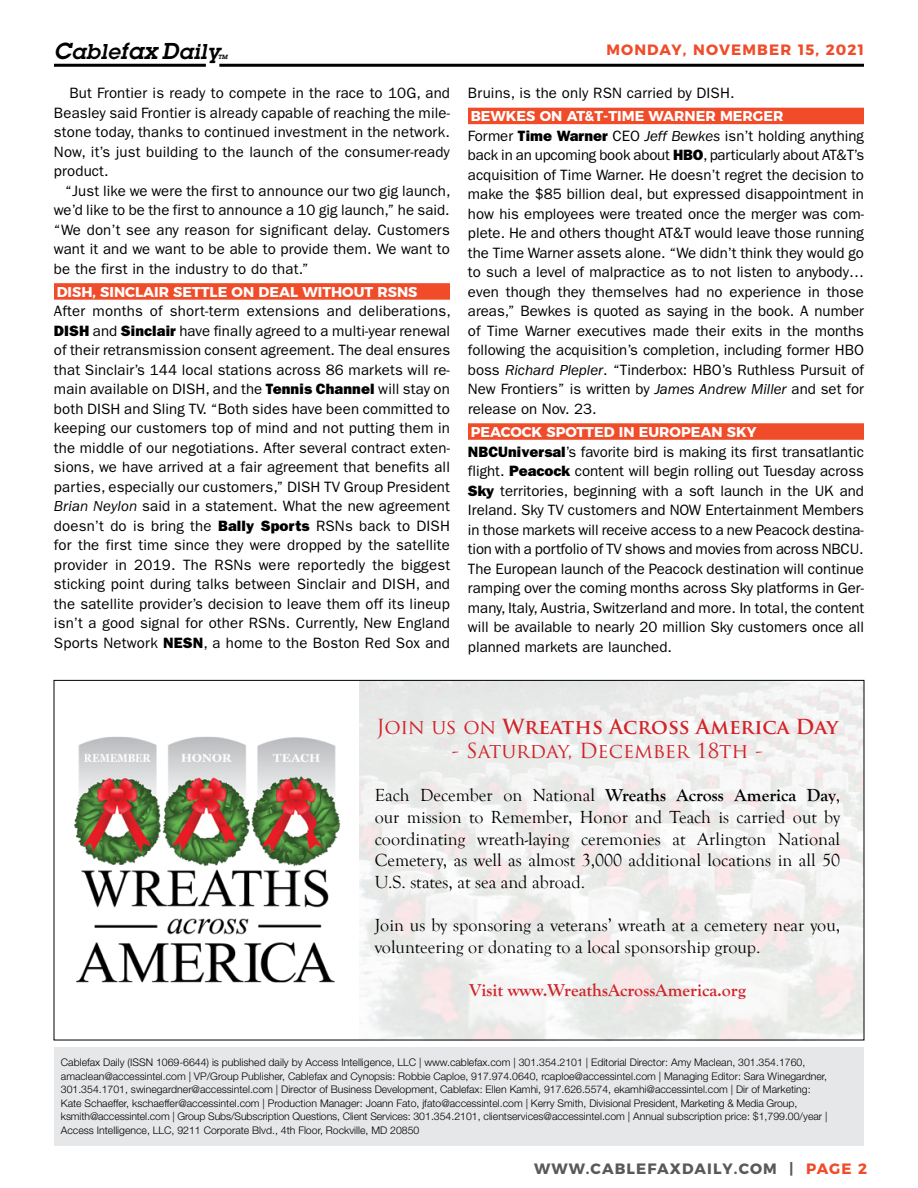
<style>
.page{position:relative;width:918px;height:1188px;background:#fff}
.page>*{position:absolute;margin:0;border:0;box-sizing:border-box;transform-origin:0 0}
.t1{font:italic 600 21px "Lubalin Graph Std";letter-spacing:.03em;color:#000}
.t2{font:700 20.25px "Trajan Pro";color:#d2242a}
.t3{font:20.25px "Trajan Pro";color:#d2242a}
.t4{font:18px/21.6px "Goudy Old Style T";color:#000;text-align:justify}
.t5{font:700 18px "Goudy Old Style T";color:#d2242a}
.t6{font:15px/19.5px "ITC Franklin Gothic Std";letter-spacing:.01em;color:#000;text-align:justify}
.t7{font:700 15px "Montserrat";letter-spacing:.075em;color:#58595b}
.t8{font:700 15px "Montserrat";letter-spacing:.075em;color:#f04c2a}
.t9{font:700 14.25px "Montserrat";color:#fff}
.t10{font:300 10.5px/13.5px "Helvetica Neue LT Std";color:#000}
.t11{font:italic 600 6px "Lubalin Graph Std";color:#000}
.s1{font-size:22.5px}
.s2{font-family:"ITC Franklin Gothic Std Hvy"}
.s3{font-style:italic}
.s4{font-weight:400}
.s5{font-weight:700}
.s6{color:#f04c2a}
</style>
<div class="page">
<hr style="left:219px;top:64px;width:645px;height:3px;background:#000">
<hr style="left:54px;top:64px;width:152px;height:3px;background:#000">
<div style="left:54px;top:1047px;width:810px;height:98px;background:#e6e7e8"></div>
<img style="left:73px;top:718px;width:287px;height:265px">
<div style="left:54px;top:283px;width:396px;height:17px;background:#f04c2a"></div>
<div style="left:468px;top:108px;width:396px;height:16px;background:#f04c2a"></div>
<div style="left:468px;top:423px;width:396px;height:17px;background:#f04c2a"></div>
<h1 class="t1" style="left:54px;top:38px;width:167px"><span class="s1">C</span>able<span class="s1">fax D</span>aily</h1>
<p class="t8" style="left:606px;top:38px;width:259px">MONDAY, NOVEMBER 15, 2021</p>
<p class="t11" style="left:218px;top:53px;width:11px">TM</p>
<p class="t6" style="left:54px;top:84px;width:398px;text-indent:15px">But Frontier is ready to compete in the race to 10G, and Beasley said Frontier is already capable of reaching the mile&shy;stone today, thanks to continued investment in the network.<br>Now, it’s just building to the launch of the consumer-ready product.</p>
<p class="t6" style="left:54px;top:181px;width:398px;text-indent:11px">“Just like we were the first to announce our two gig launch, we’d like to be the first to announce a 10 gig launch,” he said. “We don’t see any reason for significant delay. Customers want it and we want to be able to provide them. We want to be the first in the industry to do that.”</p>
<p class="t9" style="left:57px;top:280px;width:362px">DISH, SINCLAIR SETTLE ON DEAL WITHOUT RSNS</p>
<p class="t6" style="left:54px;top:302px;width:398px">After months of short-term extensions and deliberations, <span class="s2">DISH</span> and <span class="s2">Sinclair</span> have finally agreed to a multi-year renewal of their retransmission consent agreement. The deal ensures that Sinclair’s 144 local stations across 86 markets will re&shy;main available on DISH, and the <span class="s2">Tennis Channel</span> will stay on both DISH and Sling TV. “Both sides have been committed to keeping our customers top of mind and not putting them in the middle of our negotiations. After several contract exten&shy;sions, we have arrived at a fair agreement that benefits all parties, especially our customers,” DISH TV Group President <span class="s3">Brian Neylon</span> said in a statement. What the new agreement doesn’t do is bring the <span class="s2">Bally Sports</span> RSNs back to DISH for the first time since they were dropped by the satellite provider in 2019. The RSNs were reportedly the biggest sticking point during talks between Sinclair and DISH, and the satellite provider’s decision to leave them off its lineup isn’t a good signal for other RSNs. Currently, New England Sports Network <span class="s2">NESN</span>, a home to the Boston Red Sox and</p>
<p class="t6" style="left:468px;top:84px;width:268px">Bruins, is the only RSN carried by DISH.</p>
<p class="t9" style="left:471px;top:105px;width:314px">BEWKES ON AT&amp;T-TIME WARNER MERGER</p>
<p class="t6" style="left:468px;top:126px;width:398px">Former <span class="s2">Time Warner</span> CEO <span class="s3">Jeff Bewkes</span> isn’t holding anything back in an upcoming book about <span class="s2">HBO</span>, particularly about AT&amp;T’s acquisition of Time Warner. He doesn’t regret the decision to make the $85 billion deal, but expressed disappointment in how his employees were treated once the merger was com&shy;plete. He and others thought AT&amp;T would leave those running the Time Warner assets alone. “We didn’t think they would go to such a level of malpractice as to not listen to anybody… even though they themselves had no experience in those areas,” Bewkes is quoted as saying in the book. A number of Time Warner executives made their exits in the months following the acquisition’s completion, including former HBO boss <span class="s3">Richard Plepler</span>. “Tinderbox: HBO’s Ruthless Pursuit of New Frontiers” is written by <span class="s3">James Andrew Miller</span> and set for release on Nov. 23.</p>
<p class="t9" style="left:471px;top:420px;width:287px">PEACOCK SPOTTED IN EUROPEAN SKY</p>
<p class="t6" style="left:468px;top:442px;width:398px"><span class="s2">NBCUniversal</span>’s favorite bird is making its first transatlantic flight. <span class="s2">Peacock</span> content will begin rolling out Tuesday across <span class="s2">Sky</span> territories, beginning with a soft launch in the UK and Ireland. Sky TV customers and NOW Entertainment Members in those markets will receive access to a new Peacock destina&shy;tion with a portfolio of TV shows and movies from across NBCU.<br>The European launch of the Peacock destination will continue ramping over the coming months across Sky platforms in Ger&shy;many, Italy, Austria, Switzerland and more. In total, the content will be available to nearly 20 million Sky customers once all planned markets are launched.</p>
<h2 class="t2" style="left:376px;top:714px;width:464px"><span class="s4">Join us on</span> Wreaths Across America Day</h2>
<h2 class="t3" style="left:452px;top:738px;width:313px">- Saturday, December 18th -</h2>
<p class="t4" style="left:375px;top:785px;width:467px">Each December on National <span class="s5">Wreaths Across America Day</span>, our mission to Remember, Honor and Teach is carried out by coordinating wreath-laying ceremonies at Arlington National Cemetery, as well as almost 3,000 additional locations in all 50<br>U.S. states, at sea and abroad.</p>
<p class="t4" style="left:375px;top:915px;width:467px">Join us by sponsoring a veterans’ wreath at a cemetery near you, volunteering or donating to a local sponsorship group.</p>
<p class="t5" style="left:469px;top:980px;width:278px">Visit www.WreathsAcrossAmerica.org</p>
<p class="t10" style="left:61px;top:1055px;width:768px">Cablefax Daily (ISSN 1069-6644) is published daily by Access Intelligence, LLC | www.cablefax.com | 301.354.2101 | Editorial Director: Amy Maclean, 301.354.1760, amaclean@accessintel.com | VP/Group Publisher, Cablefax and Cynopsis: Robbie Caploe, 917.974.0640, rcaploe@accessintel.com | Managing Editor: Sara Winegardner, 301.354.1701, swinegardner@accessintel.com | Director of Business Development, Cablefax: Ellen Kamhi, 917.626.5574, ekamhi@accessintel.com | Dir of Marketing:<br>Kate Schaeffer, kschaeffer@accessintel.com | Production Manager: Joann Fato, jfato@accessintel.com | Kerry Smith, Divisional President, Marketing &amp; Media Group, ksmith@accessintel.com | Group Subs/Subscription Questions, Client Services: 301.354.2101, clientservices@accessintel.com | Annual subscription price: $1,799.00/year | Access Intelligence, LLC, 9211 Corporate Blvd., 4th Floor, Rockville, MD 20850</p>
<p class="t7" style="left:534px;top:1156px;width:335px">WWW.CABLEFAXDAILY.COM | <span class="s6">PAGE 2</span></p>
</div>
